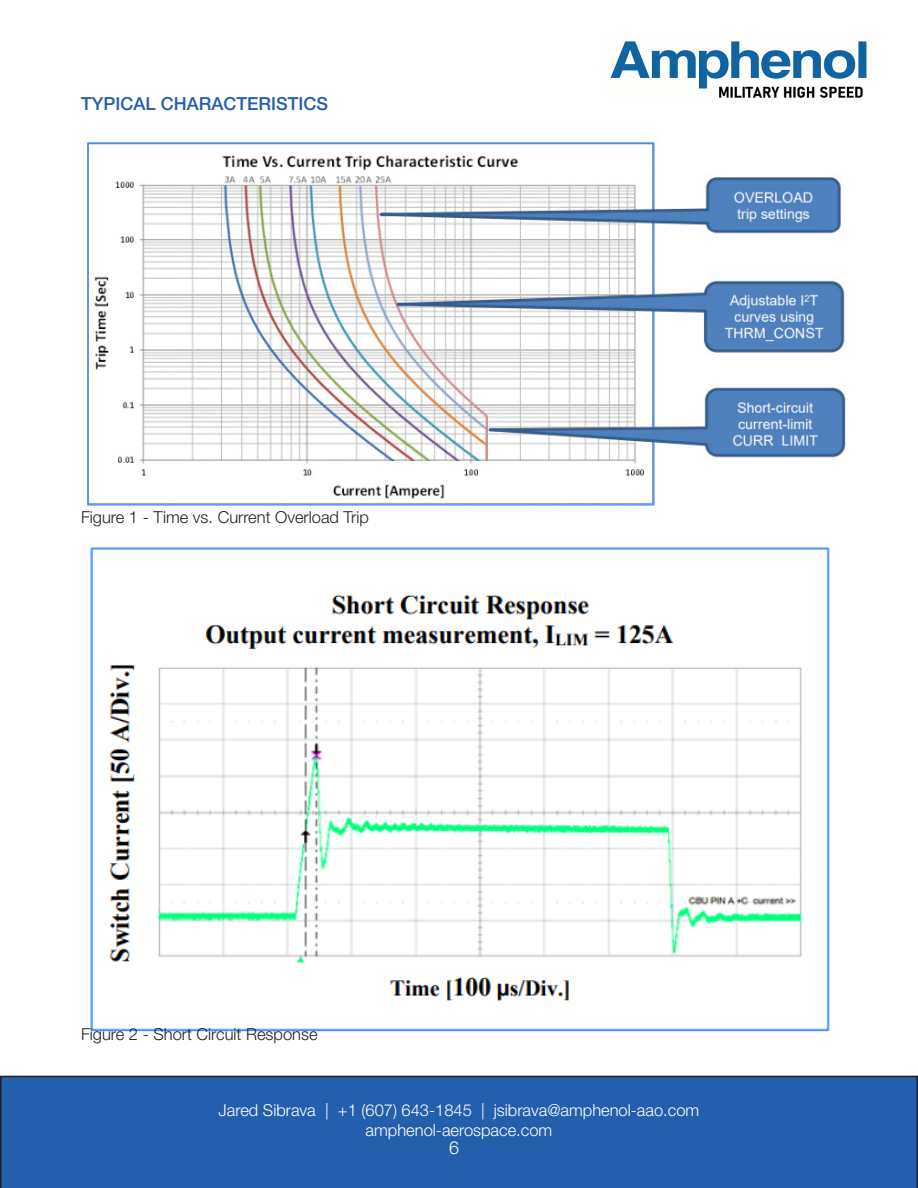
<style>
.page{position:relative;width:918px;height:1188px;background:#fff}
.page>*{position:absolute;margin:0;border:0;box-sizing:border-box;transform-origin:0 0}
.t1{font:500 18px "Helvetica Neue LT Std";color:#245eac}
.t2{font:300 18px "Helvetica Neue LT Std";color:#fff}
.t3{font:300 16.5px/19.8px "Helvetica Neue LT Std";color:#fff;text-align:center}
.t4{font:300 16.5px "Helvetica Neue LT Std";color:#231f20}
</style>
<div class="page">
<img style="left:610px;top:41px;width:257px;height:57px">
<div style="left:0;top:1076px;width:918px;height:112px;background:#235fad"></div>
<img style="left:87px;top:141px;width:759px;height:365px">
<img style="left:90px;top:547px;width:740px;height:485px">
<p class="t1" style="left:81px;top:93px;width:249px">TYPICAL CHARACTERISTICS</p>
<p class="t4" style="left:81px;top:507px;width:290px">Figure 1 - Time vs. Current Overload Trip</p>
<p class="t4" style="left:81px;top:1024px;width:238px">Figure 2 - Short Circuit Response</p>
<p class="t3" style="left:219px;top:1100px;width:482px">Jared Sibrava | +1 (607) 643-1845 | jsibrava@amphenol-aao.com amphenol-aerospace.com</p>
<p class="t2" style="left:449px;top:1136px;width:12px">6</p>
</div>
